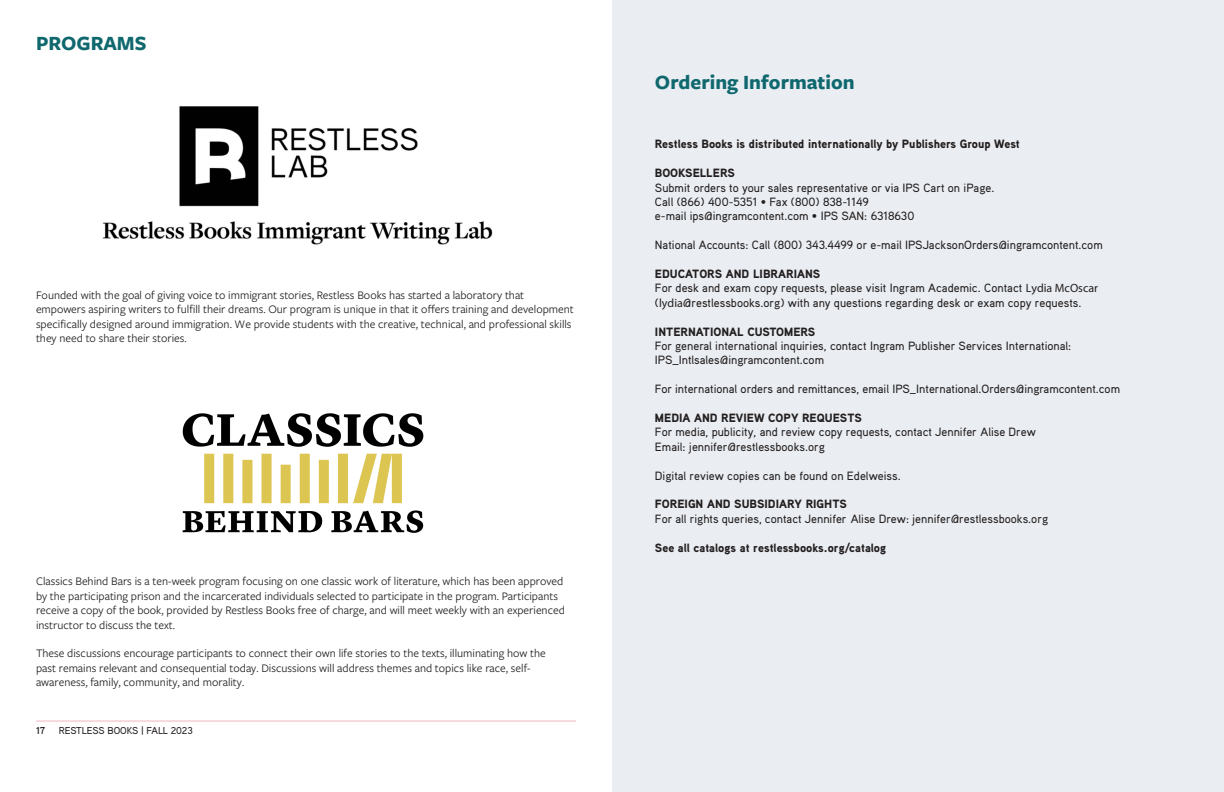
<style>
.page{position:relative;width:1224px;height:792px;background:#fff}
.page>*{position:absolute;margin:0;border:0;box-sizing:border-box;transform-origin:0 0}
.t1{font:700 21px "Freight Sans Pro";color:#10686f}
.t2{font:500 12px/14.4px "Aaux Pro OT";color:#231f20}
.t3{font:12px/14.4px "Freight Sans Pro";color:#231f20}
.t4{font:900 12px "Aaux Pro OT";color:#231f20}
.t5{font:500 10px "Aaux Pro OT";letter-spacing:-.01em;color:#231f20}
.t6{font:700 10px "Aaux Pro OT";color:#231f20}
.s1{font-weight:900}
.s2{font-family:"Myriad Pro";font-weight:400}
</style>
<div class="page">
<div style="left:612px;top:0;width:612px;height:792px;background:#eaeef2"></div>
<hr style="left:36px;top:721px;width:540px;height:1px;background:#f0b6be">
<img style="left:182px;top:413px;width:242px;height:120px">
<img style="left:102px;top:106px;width:391px;height:139px">
<p class="t1" style="left:36px;top:29px;width:112px">PROGRAMS</p>
<p class="t3" style="left:36px;top:287px;width:539px">Founded with the goal of giving voice to immigrant stories, Restless Books has started a laboratory that empowers aspiring writers to fulfill their dreams. Our program is unique in that it offers training and development specifically designed around immigration. We provide students with the creative, technical, and professional skills they need to share their stories.</p>
<p class="t3" style="left:36px;top:574px;width:530px">Classics Behind Bars is a ten-week program focusing on one classic work of literature, which has been approved by the participating prison and the incarcerated individuals selected to participate in the program. Participants receive a copy of the book, provided by Restless Books free of charge, and will meet weekly with an experienced instructor to discuss the text.</p>
<p class="t3" style="left:36px;top:646px;width:511px">These discussions encourage participants to connect their own life stories to the texts, illuminating how the past remains relevant and consequential today. Discussions will address themes and topics like race, self&shy;awareness, family, community, and morality.</p>
<p class="t6" style="left:36px;top:724px;width:11px">17</p>
<p class="t5" style="left:59px;top:724px;width:136px">RESTLESS BOOKS | FALL 2023</p>
<p class="t1" style="left:655px;top:67px;width:201px">Ordering Information</p>
<p class="t4" style="left:655px;top:137px;width:366px">Restless Books is distributed internationally by Publishers Group West</p>
<p class="t2" style="left:655px;top:166px;width:341px"><span class="s1">BOOKSELLERS<br></span>Submit orders to your sales representative or via IPS Cart on iPage.<br>Call (866) 400-5351 • Fax (800) 838-1149<br>e-mail ips@ingramcontent.com • IPS SAN: 6318630</p>
<p class="t2" style="left:655px;top:238px;width:449px">National Accounts: Call (800) 343.4499 or e-mail IPSJacksonOrders@ingramcontent.com</p>
<p class="t2" style="left:655px;top:266px;width:445px"><span class="s1">EDUCATORS AND LIBRARIANS<br></span>For desk and exam copy requests, please visit Ingram Academic. Contact <span class="s2">Lydia McOscar </span>(<span class="s2">lydia</span>@restlessbooks.org) with any questions regarding desk or exam copy requests.</p>
<p class="t2" style="left:655px;top:324px;width:418px"><span class="s1">INTERNATIONAL CUSTOMERS<br></span>For general international inquiries, contact Ingram Publisher Services International:<br>IPS_Intlsales@ingramcontent.com</p>
<p class="t2" style="left:655px;top:382px;width:467px">For international orders and remittances, email IPS_International.Orders@ingramcontent.com</p>
<p class="t2" style="left:655px;top:410px;width:382px"><span class="s1">MEDIA AND REVIEW COPY REQUESTS<br></span>For media, publicity, and review copy requests, contact Jennifer Alise Drew<br>Email: jennifer@restlessbooks.org</p>
<p class="t2" style="left:655px;top:468px;width:247px">Digital review copies can be found on Edelweiss.</p>
<p class="t2" style="left:655px;top:497px;width:395px"><span class="s1">FOREIGN AND SUBSIDIARY RIGHTS<br></span>For all rights queries, contact Jennifer Alise Drew: jennifer@restlessbooks.org</p>
<p class="t4" style="left:655px;top:540px;width:233px">See all catalogs at restlessbooks.org/catalog</p>
</div>
